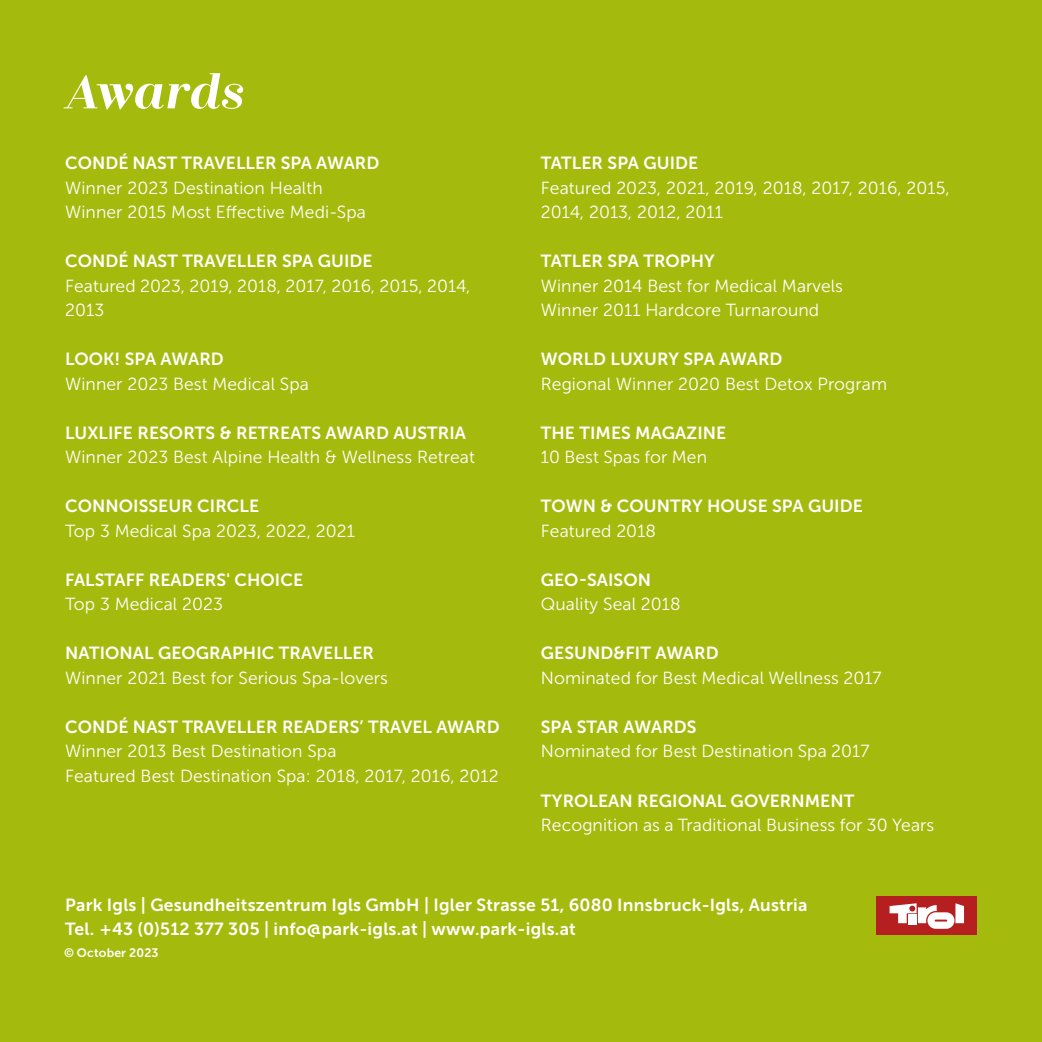
<style>
.page{position:relative;width:1042px;height:1042px;background:#a4bb0e}
.page>*{position:absolute;margin:0;border:0;box-sizing:border-box;transform-origin:0 0}
.t1{font:italic 700 52.5px "Zahrah";color:#fff}
.t2{font:17.5px/24.5px "Museo Sans 300";letter-spacing:.005em;color:#fff}
.t3{font:17.5px/24.5px "Museo Sans 700";letter-spacing:.005em;color:#fff}
.t4{font:12.25px "Museo Sans 700";letter-spacing:.015em;color:#fff}
</style>
<div class="page">
<div style="left:876px;top:896px;width:101px;height:39px;background:#b51f1f"></div>
<svg style="left:889px;top:903px;width:75px;height:26px"></svg>
<h1 class="t1" style="left:65px;top:62px;width:182px">Awards</h1>
<p class="t3" style="left:65px;top:151px;width:316px">CONDÉ NAST TRAVELLER SPA AWARD</p>
<p class="t2" style="left:65px;top:176px;width:302px">Winner 2023 Destination Health<br>Winner 2015 Most Effective Medi-Spa</p>
<p class="t3" style="left:65px;top:249px;width:309px">CONDÉ NAST TRAVELLER SPA GUIDE</p>
<p class="t2" style="left:65px;top:274px;width:407px">Featured 2023, 2019, 2018, 2017, 2016, 2015, 2014,<br>2013</p>
<p class="t3" style="left:65px;top:347px;width:160px">LOOK! SPA AWARD</p>
<p class="t2" style="left:65px;top:372px;width:245px">Winner 2023 Best Medical Spa</p>
<p class="t3" style="left:65px;top:420px;width:402px">LUXLIFE RESORTS &amp; RETREATS AWARD AUSTRIA</p>
<p class="t2" style="left:65px;top:445px;width:411px">Winner 2023 Best Alpine Health &amp; Wellness Retreat</p>
<p class="t3" style="left:65px;top:494px;width:195px">CONNOISSEUR CIRCLE</p>
<p class="t2" style="left:65px;top:519px;width:291px">Top 3 Medical Spa 2023, 2022, 2021</p>
<p class="t3" style="left:65px;top:567px;width:239px">FALSTAFF READERS' CHOICE</p>
<p class="t2" style="left:65px;top:592px;width:159px">Top 3 Medical 2023</p>
<p class="t3" style="left:65px;top:641px;width:310px">NATIONAL GEOGRAPHIC TRAVELLER</p>
<p class="t2" style="left:65px;top:666px;width:324px">Winner 2021 Best for Serious Spa-lovers</p>
<p class="t3" style="left:65px;top:714px;width:436px">CONDÉ NAST TRAVELLER READERS’ TRAVEL AWARD</p>
<p class="t2" style="left:65px;top:739px;width:435px">Winner 2013 Best Destination Spa<br>Featured Best Destination Spa: 2018, 2017, 2016, 2012</p>
<p class="t3" style="left:541px;top:151px;width:159px">TATLER SPA GUIDE</p>
<p class="t2" style="left:541px;top:176px;width:410px">Featured 2023, 2021, 2019, 2018, 2017, 2016, 2015,<br>2014, 2013, 2012, 2011</p>
<p class="t3" style="left:541px;top:249px;width:175px">TATLER SPA TROPHY</p>
<p class="t2" style="left:541px;top:274px;width:304px">Winner 2014 Best for Medical Marvels<br>Winner 2011 Hardcore Turnaround</p>
<p class="t3" style="left:541px;top:347px;width:243px">WORLD LUXURY SPA AWARD</p>
<p class="t2" style="left:541px;top:372px;width:348px">Regional Winner 2020 Best Detox Program</p>
<p class="t3" style="left:541px;top:420px;width:187px">THE TIMES MAGAZINE</p>
<p class="t2" style="left:541px;top:445px;width:168px">10 Best Spas for Men</p>
<p class="t3" style="left:541px;top:494px;width:323px">TOWN &amp; COUNTRY HOUSE SPA GUIDE</p>
<p class="t2" style="left:541px;top:519px;width:117px">Featured 2018</p>
<p class="t3" style="left:541px;top:567px;width:112px">GEO-SAISON</p>
<p class="t2" style="left:541px;top:592px;width:141px">Quality Seal 2018</p>
<p class="t3" style="left:541px;top:641px;width:179px">GESUND&amp;FIT AWARD</p>
<p class="t2" style="left:541px;top:666px;width:342px">Nominated for Best Medical Wellness 2017</p>
<p class="t3" style="left:541px;top:714px;width:157px">SPA STAR AWARDS</p>
<p class="t2" style="left:541px;top:739px;width:330px">Nominated for Best Destination Spa 2017</p>
<p class="t3" style="left:541px;top:788px;width:315px">TYROLEAN REGIONAL GOVERNMENT</p>
<p class="t2" style="left:541px;top:813px;width:395px">Recognition as a Traditional Business for 30 Years</p>
<p class="t3" style="left:65px;top:892px;width:744px">Park Igls | Gesundheitszentrum Igls GmbH | Igler Strasse 51, 6080 Innsbruck-Igls, Austria<br>Tel. + 43 (0)512 377 305 | info@park-igls.at | www.park-igls.at</p>
<p class="t4" style="left:64px;top:946px;width:96px">© October 2023</p>
</div>
